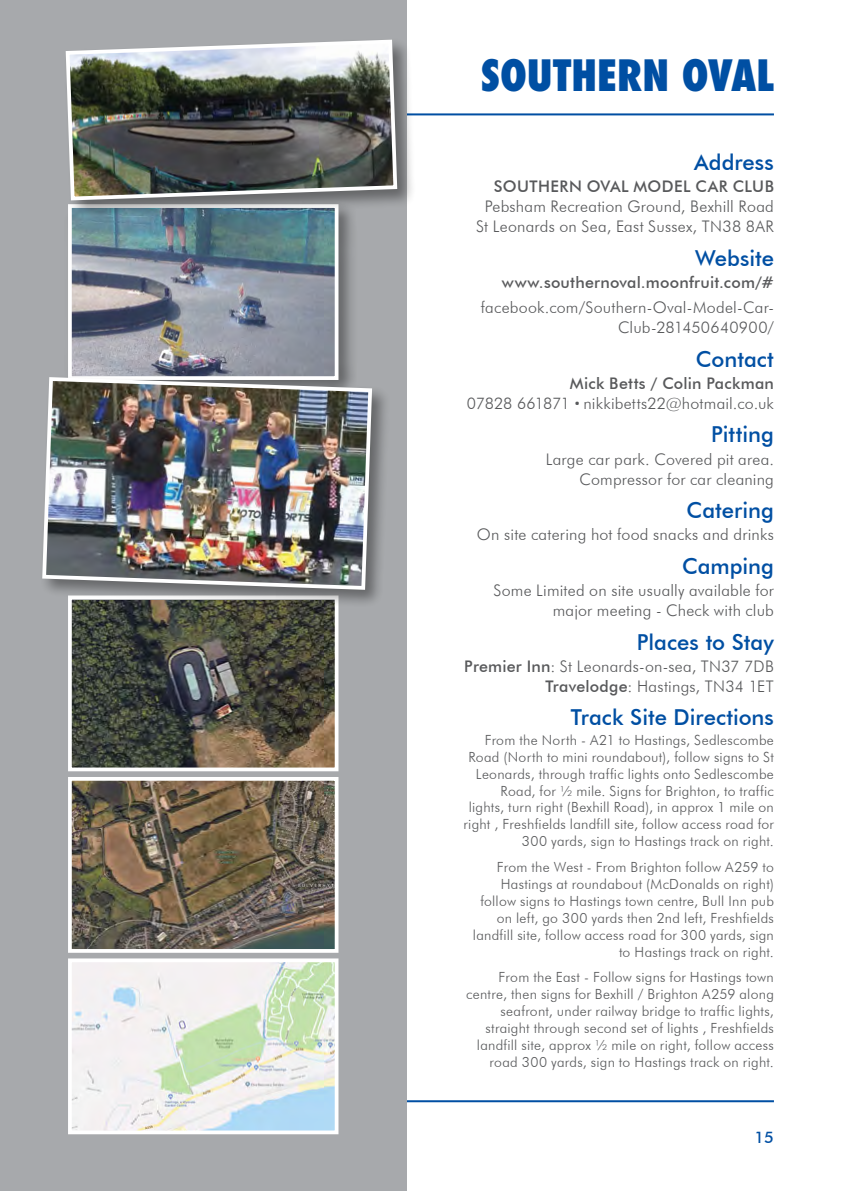
<style>
.page{position:relative;width:842px;height:1191px;background:#fff}
.page>*{position:absolute;margin:0;border:0;box-sizing:border-box;transform-origin:0 0}
.t1{font:800 condensed 42px "Futura";color:#004fa3}
.t2{font:500 22px "Futura BT";color:#004fa3}
.t3{font:300 16px/20px "Futura BT";letter-spacing:.015em;color:#58595b;text-align:right}
.t4{font:500 16px "Futura BT";letter-spacing:.02em;color:#58595b}
.t5{font:500 16px "Futura BT";color:#004fa3}
.t6{font:300 14px/17px "Futura BT";letter-spacing:.015em;color:#58595b;text-align:right}
.s1{font-weight:500}
.s2{font-family:"Sansation";font-weight:400}
</style>
<div class="page">
<hr style="left:0;top:113px;width:774px;height:2px;background:#004fa3">
<hr style="left:0;top:1100px;width:774px;height:2px;background:#004fa3">
<div style="left:0;top:0;width:406px;height:1191px;background:#a7a9ac"></div>
<div style="left:64px;top:201px;width:293px;height:198px;background:#000;opacity:.4"></div>
<img style="left:73px;top:219px;width:260px;height:155px">
<div style="left:68px;top:204px;width:270px;height:176px;border:4px solid #fff"></div>
<img style="left:73px;top:608px;width:260px;height:158px">
<div style="left:68px;top:595px;width:270px;height:176px;border:4px solid #fff"></div>
<img style="left:73px;top:782px;width:260px;height:165px">
<div style="left:68px;top:777px;width:270px;height:175px;border:4px solid #fff"></div>
<img style="left:73px;top:963px;width:260px;height:166px">
<div style="left:68px;top:958px;width:270px;height:176px;border:4px solid #fff"></div>
<div style="left:40px;top:374px;width:351px;height:234px;background:#000;opacity:.4"></div>
<img style="left:40px;top:375px;width:334px;height:217px">
<div style="left:63px;top:37px;width:353px;height:182px;background:#000;opacity:.4"></div>
<img style="left:64px;top:38px;width:335px;height:164px">
<h1 class="t1" style="left:481px;top:47px;width:295px">SOUTHERN OVAL</h1>
<h2 class="t2" style="left:694px;top:149px;width:81px">Address</h2>
<p class="t4" style="left:494px;top:177px;width:282px">SOUTHERN OVAL MODEL CAR CLUB</p>
<p class="t3" style="left:476px;top:196px;width:299px;text-align:center">Pebsham Recreation Ground, Bexhill Road<br>St Leonards on Sea, East Sussex, TN38 8AR</p>
<h2 class="t2" style="left:695px;top:244px;width:80px">Website</h2>
<p class="t4" style="left:502px;top:272px;width:274px">www.southernoval.moonfruit.com/#</p>
<p class="t3" style="left:481px;top:297px;width:294px">facebook.com/Southern-Oval-Model-Car-<br>Club-281450640900/</p>
<h2 class="t2" style="left:696px;top:345px;width:80px">Contact</h2>
<p class="t3" style="left:467px;top:373px;width:308px"><span class="s1">Mick Betts / Colin Packman<br></span>07828 661871 <span class="s2">•</span> nikkibetts22@hotmail.co.uk</p>
<h2 class="t2" style="left:711px;top:421px;width:64px">Pitting</h2>
<p class="t3" style="left:546px;top:449px;width:230px">Large car park. Covered pit area.<br>Compressor for car cleaning</p>
<h2 class="t2" style="left:687px;top:497px;width:89px">Catering</h2>
<p class="t3" style="left:477px;top:524px;width:298px">On site catering hot food snacks and drinks</p>
<h2 class="t2" style="left:682px;top:553px;width:93px">Camping</h2>
<p class="t3" style="left:493px;top:580px;width:282px">Some Limited on site usually available for major meeting - Check with club</p>
<h2 class="t2" style="left:637px;top:628px;width:139px">Places to Stay</h2>
<p class="t3" style="left:464px;top:656px;width:311px"><span class="s1">Premier Inn</span>: St Leonards-on-sea, TN37 7DB<br><span class="s1">Travelodge</span>: Hastings, TN34 1ET</p>
<h2 class="t2" style="left:571px;top:704px;width:205px">Track Site Directions</h2>
<p class="t6" style="left:463px;top:731px;width:312px">From the North - A21 to Hastings, Sedlescombe Road (North to mini roundabout), follow signs to St Leonards, through traffic lights onto Sedlescombe Road, for ½ mile. Signs for Brighton, to traffic lights, turn right (Bexhill Road), in approx 1 mile on right , Freshfields landfill site, follow access road for 300 yards, sign to Hastings track on right.</p>
<p class="t6" style="left:473px;top:858px;width:303px">From the West - From Brighton follow A259 to Hastings at roundabout (McDonalds on right) follow signs to Hastings town centre, Bull Inn pub on left, go 300 yards then 2nd left, Freshfields landfill site, follow access road for 300 yards, sign to Hastings track on right.</p>
<p class="t6" style="left:466px;top:968px;width:309px">From the East - Follow signs for Hastings town centre, then signs for Bexhill / Brighton A259 along seafront, under railway bridge to traffic lights, straight through second set of lights , Freshfields landfill site, approx ½ mile on right, follow access road 300 yards, sign to Hastings track on right.</p>
<p class="t5" style="left:755px;top:1127px;width:21px">15</p>
</div>
